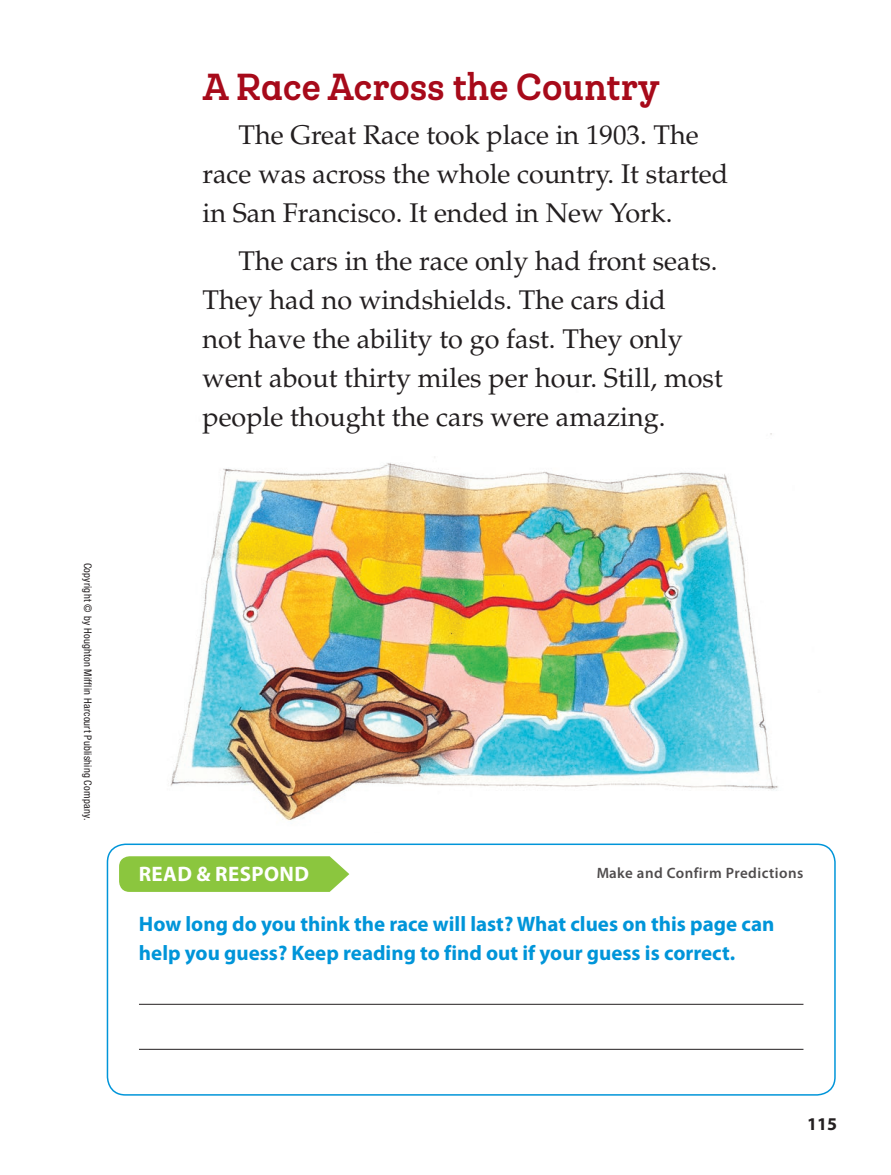
<style>
.page{position:relative;width:891px;height:1175px;background:#fff}
.page>*{position:absolute;margin:0;border:0;box-sizing:border-box;transform-origin:0 0}
.subhead{font:700 36px "Queulat HMH Cnd";color:#a70a1a}
.BodyTxt{font:27px/39px "Palatino LT Std";color:#231f20}
.p-readrespondquestio{font:700 21px/28.5px "Myriad Pro";color:#0095d9}
.ReadRespond-head{font:700 21px "Myriad Pro";letter-spacing:.02em;color:#fff}
.folio{font:700 18px "Myriad Pro";color:#231f20}
.t1{font:600 15px "Myriad Pro";letter-spacing:.03em;color:#231f20}
.copyright{font:condensed 10.5px "Helvetica Neue LT Std";letter-spacing:.02em;color:#231f20}
</style>
<div class="page">
<img style="left:170px;top:433px;width:608px;height:388px">
<div style="left:107px;top:843px;width:729px;height:252px;border:2px solid #0095d9;border-radius:18px"></div>
<svg style="left:119px;top:856px;width:230px;height:36px;background:#91c948"></svg>
<hr style="left:139px;top:1004px;width:664px;height:1px;background:#231f20">
<hr style="left:139px;top:1048px;width:664px;height:1px;background:#231f20">
<p class="subhead" style="left:202px;top:63px;width:459px">A Race Across the Country</p>
<p class="BodyTxt" style="left:202px;top:115px;width:527px;text-indent:36px">The Great Race took place in 1903. The race was across the whole country. It started in San Francisco. It ended in New York.</p>
<p class="BodyTxt" style="left:202px;top:241px;width:522px;text-indent:36px">The cars in the race only had front seats.<br>They had no windshields. The cars did<br>not have the ability to go fast. They only went about thirty miles per hour. Still, most people thought the cars were amazing.</p>
<p class="copyright" style="left:94px;top:562px;width:259px;rotate:90deg">Copyright © by Houghton Mifflin Harcourt Publishing Company.</p>
<p class="ReadRespond-head" style="left:139px;top:862px;width:172px">READ &amp; RESPOND</p>
<p class="t1" style="left:596px;top:864px;width:209px">Make and Confirm Predictions</p>
<p class="p-readrespondquestio" style="left:139px;top:910px;width:637px">How long do you think the race will last? What clues on this page can help you guess? Keep reading to find out if your guess is correct.</p>
<p class="folio" style="left:807px;top:1113px;width:31px">115</p>
</div>
